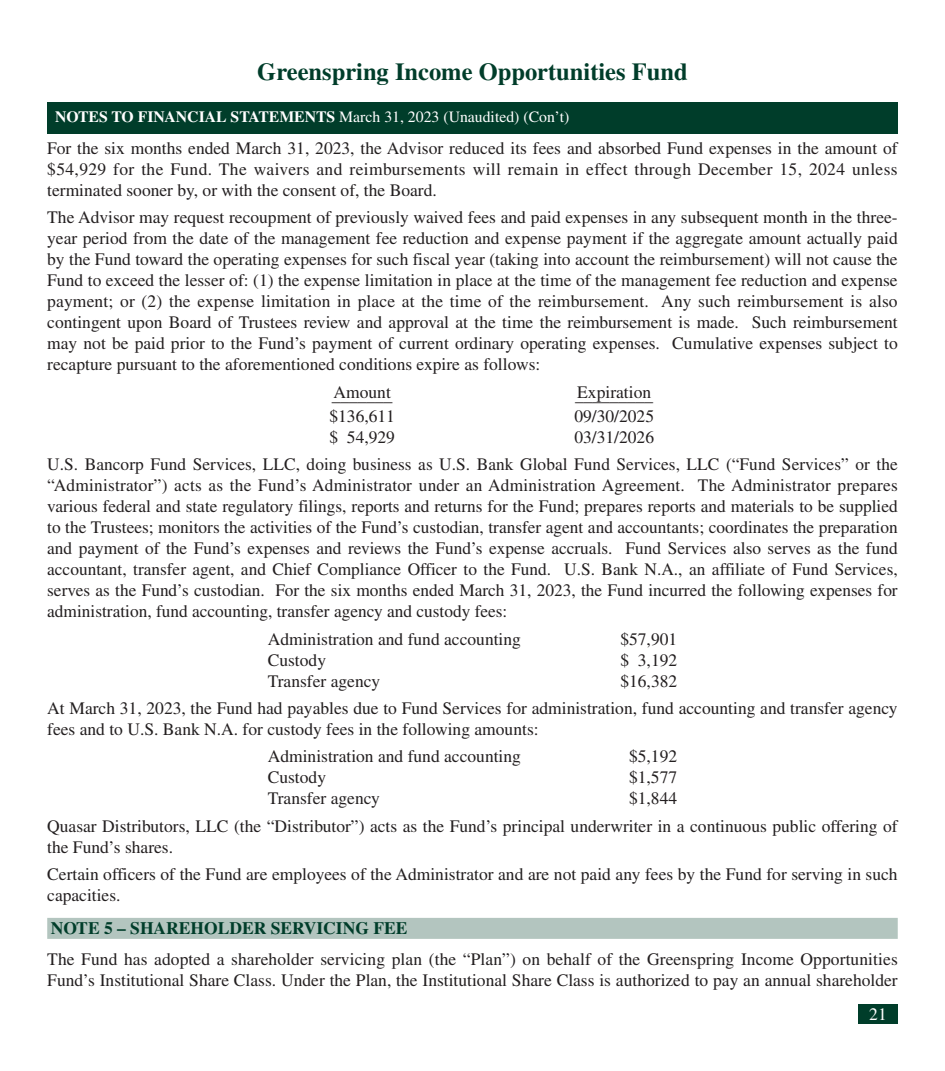
<style>
.page{position:relative;width:945px;height:1071px;background:#fff}
.page>*{position:absolute;margin:0;border:0;box-sizing:border-box;transform-origin:0 0}
.t1{font:700 24.5px "Times";color:#003d2a}
.t2{font:17.5px/21px "Times";color:#231f20}
.t3{font:700 17.5px "Times";color:#003d2a}
.t4{font:17.5px "Times";color:#fff}
.t5{font:15.75px "Times";color:#fff}
.s1{font-weight:700}
</style>
<div class="page">
<div style="left:858px;top:1004px;width:40px;height:20px;background:#003d2a"></div>
<div style="left:47px;top:918px;width:851px;height:21px;background:#b3c5bf"></div>
<div style="left:47px;top:102px;width:851px;height:32px;background:#003d2a"></div>
<h1 class="t1" style="left:257px;top:64px;width:432px">Greenspring Income Opportunities Fund</h1>
<p class="t5" style="left:55px;top:111px;width:516px"><span class="s1">NOTES TO FINANCIAL STATEMENTS</span> March 31, 2023 (Unaudited) (Con’t)</p>
<p class="t2" style="left:47px;top:139px;width:852px;text-align:justify">For the six months ended March 31, 2023, the Advisor reduced its fees and absorbed Fund expenses in the amount of $54,929 for the Fund. The waivers and reimbursements will remain in effect through December 15, 2024 unless terminated sooner by, or with the consent of, the Board.</p>
<p class="t2" style="left:47px;top:209px;width:852px;text-align:justify">The Advisor may request recoupment of previously waived fees and paid expenses in any subsequent month in the three&shy;year period from the date of the management fee reduction and expense payment if the aggregate amount actually paid by the Fund toward the operating expenses for such fiscal year (taking into account the reimbursement) will not cause the Fund to exceed the lesser of: (1) the expense limitation in place at the time of the management fee reduction and expense payment; or (2) the expense limitation in place at the time of the reimbursement. Any such reimbursement is also contingent upon Board of Trustees review and approval at the time the reimbursement is made. Such reimbursement may not be paid prior to the Fund’s payment of current ordinary operating expenses. Cumulative expenses subject to recapture pursuant to the aforementioned conditions expire as follows:</p>
<p class="t2" style="left:332px;top:386px;width:62px">_A_ m_ _o _u _n _t</p>
<p class="t2" style="left:575px;top:383px;width:80px">_E_x_p_i _r a_t _i o_n_</p>
<p class="t2" style="left:329px;top:407px;width:67px">$136,611</p>
<p class="t2" style="left:574px;top:407px;width:81px">09/30/2025</p>
<p class="t2" style="left:329px;top:428px;width:67px">$ 54,929</p>
<p class="t2" style="left:47px;top:425px;width:852px;line-height:27.3px;text-indent:527px">03/31/2026<br>U.S. Bancorp Fund Services, LLC, doing business as U.S. Bank Global Fund Services, LLC (“Fund Services” or the</p>
<p class="t2" style="left:47px;top:477px;width:852px;text-align:justify">“Administrator”) acts as the Fund’s Administrator under an Administration Agreement. The Administrator prepares various federal and state regulatory filings, reports and returns for the Fund; prepares reports and materials to be supplied to the Trustees; monitors the activities of the Fund’s custodian, transfer agent and accountants; coordinates the preparation and payment of the Fund’s expenses and reviews the Fund’s expense accruals. Fund Services also serves as the fund accountant, transfer agent, and Chief Compliance Officer to the Fund. U.S. Bank N.A., an affiliate of Fund Services, serves as the Fund’s custodian. For the six months ended March 31, 2023, the Fund incurred the following expenses for administration, fund accounting, transfer agency and custody fees:</p>
<p class="t2" style="left:268px;top:630px;width:255px">Administration and fund accounting</p>
<p class="t2" style="left:620px;top:630px;width:58px">$57,901</p>
<p class="t2" style="left:268px;top:651px;width:60px">Custody</p>
<p class="t2" style="left:620px;top:651px;width:58px">$ 3,192</p>
<p class="t2" style="left:268px;top:672px;width:114px">Transfer agency</p>
<p class="t2" style="left:47px;top:669px;width:852px;line-height:27.3px;text-indent:573px">$16,382<br>At March 31, 2023, the Fund had payables due to Fund Services for administration, fund accounting and transfer agency</p>
<p class="t2" style="left:268px;top:717px;width:272px;line-height:27.3px;text-indent:-220px">fees and to U.S. Bank N.A. for custody fees in the following amounts:<br>Administration and fund accounting</p>
<p class="t2" style="left:629px;top:748px;width:50px">$5,192</p>
<p class="t2" style="left:268px;top:769px;width:60px">Custody</p>
<p class="t2" style="left:629px;top:769px;width:50px">$1,577</p>
<p class="t2" style="left:268px;top:790px;width:114px">Transfer agency</p>
<p class="t2" style="left:47px;top:787px;width:852px;line-height:27.3px;text-indent:582px">$1,844<br>Quasar Distributors, LLC (the “Distributor”) acts as the Fund’s principal underwriter in a continuous public offering of</p>
<p class="t2" style="left:47px;top:835px;width:852px;line-height:27.3px">the Fund’s shares.<br>Certain officers of the Fund are employees of the Administrator and are not paid any fees by the Fund for serving in such</p>
<p class="t2" style="left:47px;top:886px;width:75px">capacities.</p>
<p class="t3" style="left:51px;top:923px;width:358px">NOTE 5 – SHAREHOLDER SERVICING FEE</p>
<p class="t2" style="left:47px;top:950px;width:852px">The Fund has adopted a shareholder servicing plan (the “Plan”) on behalf of the Greenspring Income Opportunities<br>Fund’s Institutional Share Class. Under the Plan, the Institutional Share Class is authorized to pay an annual shareholder</p>
<p class="t4" style="left:869px;top:1008px;width:19px">21</p>
</div>
